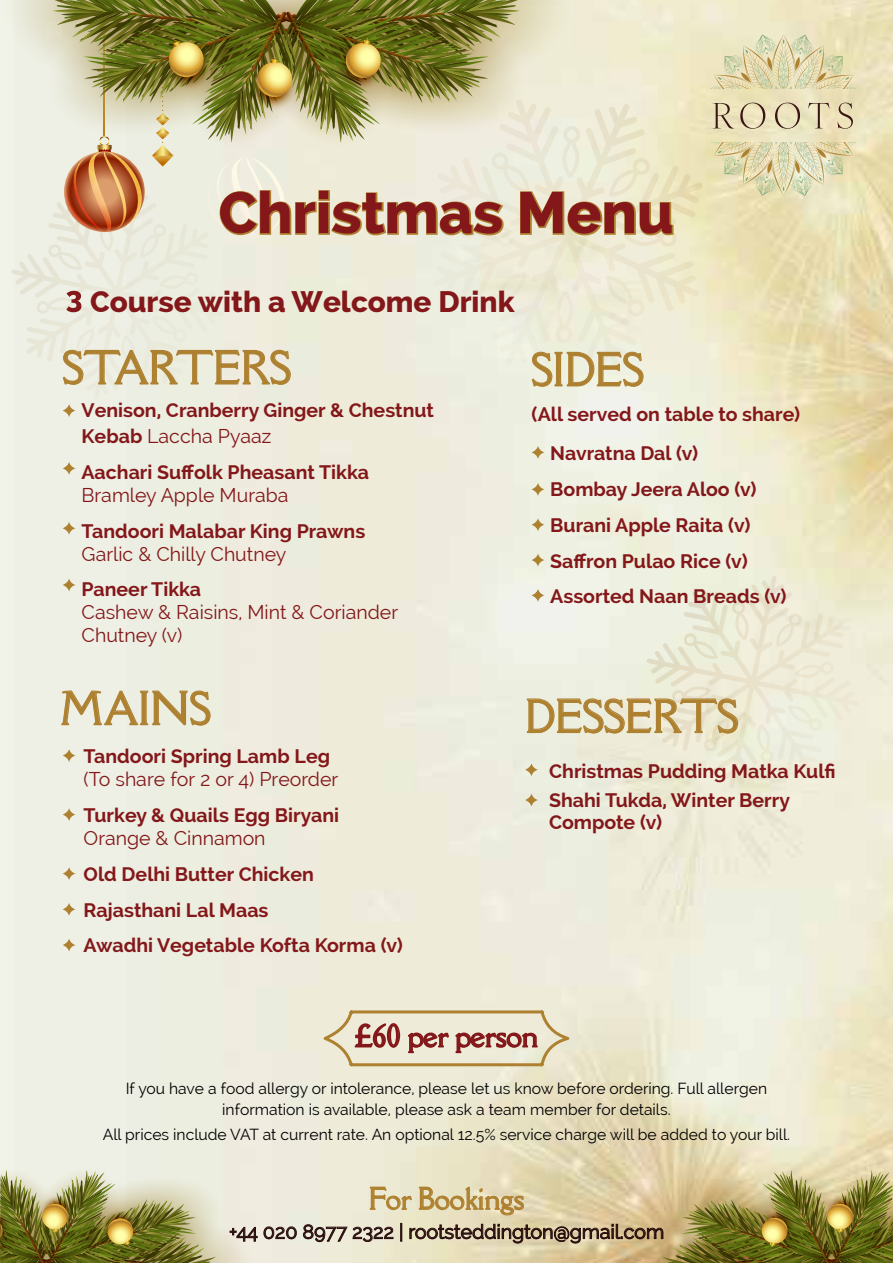
<style>
.page{position:relative;width:893px;height:1263px;background:#fff}
.page>*{position:absolute;margin:0;border:0;box-sizing:border-box;transform-origin:0 0}
.t1{font:800 58.05px "Raleway";color:#831719}
.t2{font:41.85px "Della Respira";color:#ae8131}
.t3{font:800 29.7px "Raleway";color:#831719}
.t4{font:28.2px "Della Respira";color:#831719}
.t5{font:27.6px "Della Respira";color:#ae8131}
.t6{font:19.65px "Raleway";color:#2a100f}
.t7{font:700 19.5px/35.8px "Raleway";color:#831719}
.t8{font:19.5px/22.8px "Raleway";color:#831719}
.t9{font:15.75px/20.9px "Raleway";color:#000;text-align:center}
.s1{font-weight:400}
</style>
<div class="page">
<img style="left:0;top:0;width:893px;height:1263px">
<hr style="left:698px;top:95px;width:171px;height:1px;background:#ebe1b9">
<hr style="left:698px;top:136px;width:171px;height:1px;background:#ece5be">
<svg style="left:702px;top:34px;width:162px;height:54px;background:#e1dab1"></svg>
<svg style="left:702px;top:142px;width:163px;height:54px;background:#e0dab1"></svg>
<svg style="left:713px;top:103px;width:21px;height:26px"></svg>
<svg style="left:740px;top:103px;width:25px;height:26px"></svg>
<svg style="left:775px;top:103px;width:25px;height:26px"></svg>
<svg style="left:808px;top:103px;width:21px;height:25px"></svg>
<svg style="left:837px;top:103px;width:16px;height:26px"></svg>
<svg style="left:63px;top:404px;width:13px;height:13px"></svg>
<svg style="left:63px;top:462px;width:13px;height:13px"></svg>
<svg style="left:63px;top:522px;width:13px;height:13px"></svg>
<svg style="left:63px;top:578px;width:13px;height:13px"></svg>
<svg style="left:63px;top:749px;width:13px;height:13px"></svg>
<svg style="left:63px;top:808px;width:13px;height:13px"></svg>
<svg style="left:63px;top:867px;width:13px;height:13px"></svg>
<svg style="left:63px;top:903px;width:13px;height:13px"></svg>
<svg style="left:63px;top:938px;width:13px;height:13px"></svg>
<svg style="left:61px;top:689px;width:150px;height:50px;background:#e4e0cb"></svg>
<svg style="left:0;top:0;width:677px;height:391px;background:#d6d2b4"></svg>
<svg style="left:531px;top:446px;width:14px;height:13px"></svg>
<svg style="left:531px;top:483px;width:14px;height:13px"></svg>
<svg style="left:531px;top:518px;width:14px;height:13px"></svg>
<svg style="left:531px;top:554px;width:14px;height:13px"></svg>
<svg style="left:526px;top:576px;width:308px;height:187px;background:#ebead7"></svg>
<svg style="left:525px;top:763px;width:13px;height:13px"></svg>
<svg style="left:525px;top:793px;width:13px;height:13px"></svg>
<svg style="left:317px;top:1000px;width:262px;height:93px;background:#e2d6bf"></svg>
<svg style="left:0;top:1166px;width:297px;height:97px;background:#b4b187"></svg>
<svg style="left:303px;top:1166px;width:590px;height:97px;background:#c0b588"></svg>
<h1 class="t1" style="left:219px;top:180px;width:457px">Christmas Menu</h1>
<h3 class="t3" style="left:90px;top:285px;width:426px">Course with a Welcome Drink</h3>
<h2 class="t2" style="left:63px;top:339px;width:230px">STARTERS</h2>
<p class="t7" style="left:82px;top:397px;width:354px;line-height:26.1px">Venison, Cranberry Ginger &amp; Chestnut<br>Kebab <span class="s1">Laccha Pyaaz</span></p>
<p class="t7" style="left:82px;top:454px;width:289px">Aachari Suffolk Pheasant Tikka</p>
<p class="t8" style="left:82px;top:484px;width:208px">Bramley Apple Muraba</p>
<p class="t7" style="left:82px;top:513px;width:285px">Tandoori Malabar King Prawns</p>
<p class="t8" style="left:82px;top:542px;width:206px">Garlic &amp; Chilly Chutney</p>
<p class="t7" style="left:82px;top:572px;width:121px">Paneer Tikka</p>
<p class="t8" style="left:82px;top:601px;width:318px">Cashew &amp; Raisins, Mint &amp; Coriander<br>Chutney (v)</p>
<h2 class="t2" style="left:531px;top:341px;width:114px">SIDES</h2>
<p class="t7" style="left:550px;top:395px;width:251px;line-height:38.8px;text-indent:-19px">(All served on table to share)<br>Navratna Dal (v)</p>
<p class="t7" style="left:550px;top:471px;width:238px">Bombay Jeera Aloo (v)<br>Burani Apple Raita (v)<br>Saffron Pulao Rice (v)<br>Assorted Naan Breads (v)</p>
<h2 class="t2" style="left:59px;top:679px;width:153px">MAINS</h2>
<p class="t7" style="left:84px;top:739px;width:248px">Tandoori Spring Lamb Leg</p>
<p class="t8" style="left:84px;top:768px;width:256px">(To share for 2 or 4) Preorder</p>
<p class="t7" style="left:84px;top:797px;width:257px">Turkey &amp; Quails Egg Biryani</p>
<p class="t8" style="left:84px;top:826px;width:183px">Orange &amp; Cinnamon</p>
<p class="t7" style="left:84px;top:856px;width:321px">Old Delhi Butter Chicken<br>Rajasthani Lal Maas<br>Awadhi Vegetable Kofta Korma (v)</p>
<h2 class="t2" style="left:525px;top:687px;width:215px">DESSERTS</h2>
<p class="t7" style="left:549px;top:756px;width:288px;line-height:29.7px">Christmas Pudding Matka Kulfi<br>Shahi Tukda, Winter Berry</p>
<p class="t7" style="left:549px;top:804px;width:115px">Compote (v)</p>
<h3 class="t4" style="left:355px;top:1016px;width:184px">£60 per person</h3>
<p class="t9" style="left:126px;top:1078px;width:643px">If you have a food allergy or intolerance, please let us know before ordering. Full allergen information is available, please ask a team member for details.</p>
<p class="t9" style="left:103px;top:1124px;width:689px">All prices include VAT at current rate. An optional 12.5% service charge will be added to your bill.</p>
<h3 class="t5" style="left:369px;top:1179px;width:157px">For Bookings</h3>
<p class="t6" style="left:229px;top:1220px;width:436px">+44 020 8977 2322 | rootsteddington@gmail.com</p>
</div>
